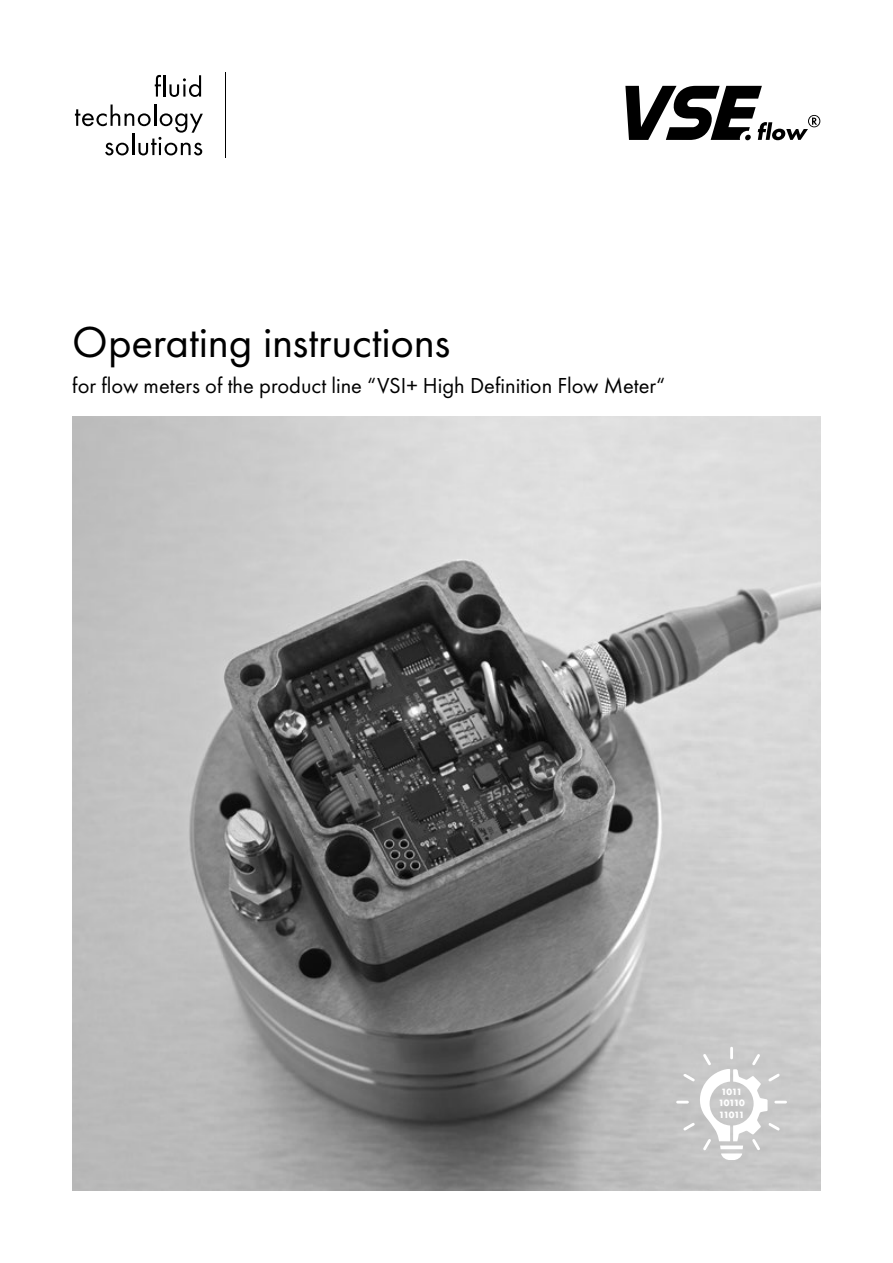
<style>
.page{position:relative;width:893px;height:1263px;background:#fff}
.page>*{position:absolute;margin:0;border:0;box-sizing:border-box;transform-origin:0 0}
.t1{font:45px "Futura PT";letter-spacing:-.005em;color:#000}
.t2{font:22.5px "Futura PT";color:#000}
.t3{font:800 9.45px/11.4px "Function";letter-spacing:-.045em;color:#fff}
</style>
<div class="page">
<img style="left:72px;top:417px;width:749px;height:774px">
<svg style="left:676px;top:1047px;width:111px;height:113px"></svg>
<svg style="left:625px;top:86px;width:195px;height:54px"></svg>
<svg style="left:155px;top:75px;width:6px;height:22px"></svg>
<hr style="left:163px;top:75px;width:2px;height:22px;background:#000">
<svg style="left:169px;top:75px;width:32px;height:22px"></svg>
<svg style="left:75px;top:104px;width:128px;height:51px"></svg>
<hr style="left:225px;top:72px;width:1px;height:86px;background:#000">
<h1 class="t1" style="left:72px;top:315px;width:379px">Operating instructions</h1>
<p class="t2" style="left:72px;top:372px;width:595px">for flow meters of the product line “VSI+ High Definition Flow Meter“</p>
<p class="t3" style="left:718px;top:1086px;width:28px">1011<br>10110<br>11011</p>
</div>
